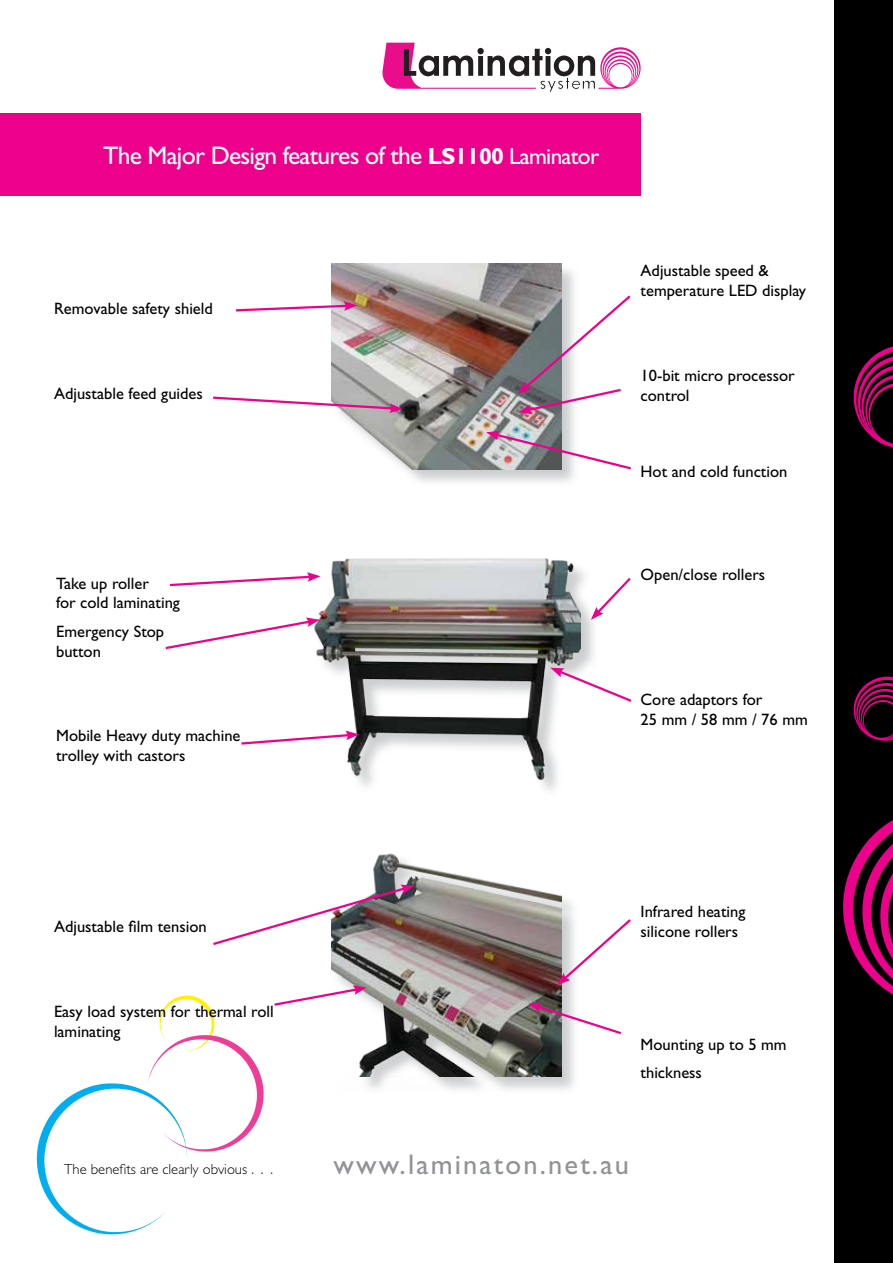
<style>
.page{position:relative;width:893px;height:1263px;background:#fff}
.page>*{position:absolute;margin:0;border:0;box-sizing:border-box;transform-origin:0 0}
.t1{font:28.5px "Gill Sans";letter-spacing:.075em;color:#919396}
.t2{font:25.5px "Gill Sans";letter-spacing:-.03em;color:#fff}
.t3{font:16.5px/19.8px "Gill Sans";color:#000}
.t4{font:300 14.7px "Gill Sans";color:#000}
.s1{font-weight:700;font-size:23.25px}
.s2{font-size:23.25px}
</style>
<div class="page">
<svg style="left:36px;top:995px;width:228px;height:240px"></svg>
<svg style="left:382px;top:43px;width:259px;height:50px"></svg>
<div style="left:0;top:114px;width:641px;height:82px;background:#ec008c"></div>
<div style="left:332px;top:264px;width:248px;height:224px;background:#bcbec0;opacity:.75"></div>
<img style="left:332px;top:264px;width:229px;height:205px">
<div style="left:314px;top:558px;width:283px;height:239px;background:#bcbec0;opacity:.75"></div>
<img style="left:314px;top:558px;width:266px;height:224px">
<div style="left:331px;top:853px;width:248px;height:241px;background:#bcbec0;opacity:.75"></div>
<img style="left:332px;top:853px;width:229px;height:223px">
<div style="left:834px;top:0;width:59px;height:1263px;background:#000"></div>
<svg style="left:853px;top:346px;width:40px;height:102px"></svg>
<svg style="left:853px;top:676px;width:40px;height:65px"></svg>
<svg style="left:843px;top:820px;width:50px;height:175px"></svg>
<svg style="left:236px;top:301px;width:121px;height:12px"></svg>
<svg style="left:213px;top:395px;width:190px;height:18px"></svg>
<svg style="left:165px;top:617px;width:155px;height:34px"></svg>
<svg style="left:241px;top:730px;width:118px;height:16px"></svg>
<svg style="left:550px;top:668px;width:82px;height:36px"></svg>
<svg style="left:518px;top:293px;width:113px;height:121px"></svg>
<svg style="left:591px;top:575px;width:40px;height:45px"></svg>
<svg style="left:170px;top:572px;width:151px;height:15px"></svg>
<svg style="left:557px;top:917px;width:74px;height:68px"></svg>
<svg style="left:528px;top:1003px;width:94px;height:33px"></svg>
<svg style="left:486px;top:431px;width:145px;height:40px"></svg>
<svg style="left:213px;top:885px;width:202px;height:62px"></svg>
<svg style="left:274px;top:985px;width:93px;height:22px"></svg>
<h2 class="t2" style="left:103px;top:141px;width:497px">The Major Design features of the <span class="s1">LS1100</span> <span class="s2">Laminator</span></h2>
<p class="t3" style="left:54px;top:299px;width:160px">Removable safety shield</p>
<p class="t3" style="left:54px;top:384px;width:150px">Adjustable feed guides</p>
<p class="t3" style="left:56px;top:573px;width:125px">Take up roller<br>for cold laminating</p>
<p class="t3" style="left:56px;top:621px;width:110px">Emergency Stop button</p>
<p class="t3" style="left:56px;top:726px;width:186px">Mobile Heavy duty machine trolley with castors</p>
<p class="t3" style="left:641px;top:261px;width:167px">Adjustable speed &amp; temperature LED display</p>
<p class="t3" style="left:641px;top:365px;width:156px">10-bit micro processor control</p>
<p class="t3" style="left:641px;top:462px;width:148px">Hot and cold function</p>
<p class="t3" style="left:641px;top:565px;width:126px">Open/close rollers</p>
<p class="t3" style="left:641px;top:689px;width:169px">Core adaptors for<br>25 mm / 58 mm / 76 mm</p>
<p class="t3" style="left:54px;top:917px;width:154px">Adjustable film tension</p>
<p class="t3" style="left:54px;top:1002px;width:221px">Easy load system for thermal roll laminating</p>
<p class="t4" style="left:64px;top:1160px;width:210px">The benefits are clearly obvious . . .</p>
<p class="t3" style="left:641px;top:901px;width:106px">Infrared heating silicone rollers</p>
<p class="t3" style="left:641px;top:1030px;width:148px;line-height:28.3px">Mounting up to 5 mm thickness</p>
<h1 class="t1" style="left:333px;top:1147px;width:297px">www.laminaton.net.au</h1>
</div>
